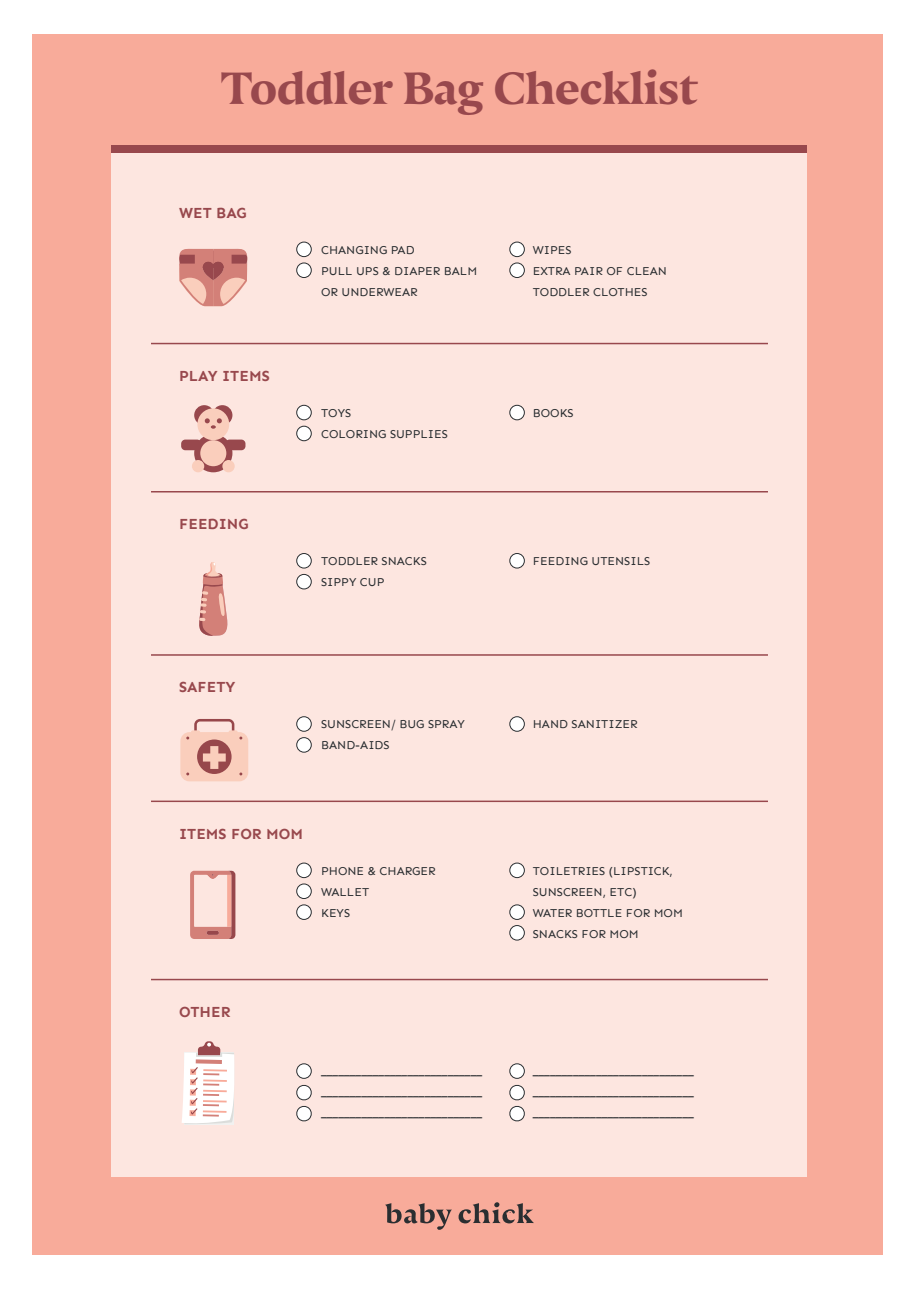
<style>
.page{position:relative;width:919px;height:1289px;background:#fff}
.page>*{position:absolute;margin:0;border:0;box-sizing:border-box;transform-origin:0 0}
.t1{font:700 45px "Nocturno Display Pro";color:#98484d}
.t2{font:700 15px "Sen";color:#98484d}
.t3{font:12px/21px "Sen";color:#2a2e31}
</style>
<div class="page">
<div style="left:33px;top:34px;width:850px;height:1220px;background:#f8ab9a"></div>
<div style="left:111px;top:145px;width:696px;height:1031px;background:#fde6e0"></div>
<svg style="left:385px;top:1203px;width:67px;height:26px"></svg>
<svg style="left:458px;top:1202px;width:76px;height:21px"></svg>
<svg style="left:179px;top:248px;width:68px;height:58px;background:#d8968e"></svg>
<div style="left:111px;top:145px;width:696px;height:8px;background:#98484d"></div>
<hr style="left:151px;top:343px;width:617px;height:1px;background:#98484d">
<div style="left:297px;top:242px;width:14px;height:14px;background:#fff;border-radius:50%"></div>
<div style="left:296px;top:242px;width:15px;height:15px;border:1px solid #2a2e31;border-radius:50%"></div>
<div style="left:297px;top:263px;width:14px;height:14px;background:#fff;border-radius:50%"></div>
<div style="left:296px;top:262px;width:15px;height:16px;border:1px solid #2a2e31;border-radius:50%"></div>
<div style="left:509px;top:242px;width:15px;height:14px;background:#fff;border-radius:50%"></div>
<div style="left:509px;top:242px;width:15px;height:15px;border:1px solid #2a2e31;border-radius:50%"></div>
<div style="left:509px;top:263px;width:15px;height:14px;background:#fff;border-radius:50%"></div>
<div style="left:509px;top:262px;width:15px;height:16px;border:1px solid #2a2e31;border-radius:50%"></div>
<hr style="left:151px;top:491px;width:617px;height:1px;background:#98484d">
<div style="left:297px;top:405px;width:14px;height:15px;background:#fff;border-radius:50%"></div>
<div style="left:296px;top:405px;width:15px;height:15px;border:1px solid #2a2e31;border-radius:50%"></div>
<div style="left:297px;top:426px;width:14px;height:15px;background:#fff;border-radius:50%"></div>
<div style="left:296px;top:426px;width:15px;height:15px;border:1px solid #2a2e31;border-radius:50%"></div>
<div style="left:509px;top:405px;width:15px;height:15px;background:#fff;border-radius:50%"></div>
<div style="left:509px;top:405px;width:15px;height:15px;border:1px solid #2a2e31;border-radius:50%"></div>
<hr style="left:151px;top:654px;width:617px;height:1px;background:#98484d">
<div style="left:297px;top:553px;width:14px;height:15px;background:#fff;border-radius:50%"></div>
<div style="left:296px;top:553px;width:15px;height:15px;border:1px solid #2a2e31;border-radius:50%"></div>
<div style="left:297px;top:574px;width:14px;height:15px;background:#fff;border-radius:50%"></div>
<div style="left:296px;top:574px;width:15px;height:15px;border:1px solid #2a2e31;border-radius:50%"></div>
<div style="left:509px;top:553px;width:15px;height:15px;background:#fff;border-radius:50%"></div>
<div style="left:509px;top:553px;width:15px;height:15px;border:1px solid #2a2e31;border-radius:50%"></div>
<div style="left:297px;top:716px;width:14px;height:15px;background:#fff;border-radius:50%"></div>
<div style="left:296px;top:716px;width:15px;height:15px;border:1px solid #2a2e31;border-radius:50%"></div>
<div style="left:297px;top:737px;width:14px;height:15px;background:#fff;border-radius:50%"></div>
<div style="left:296px;top:737px;width:15px;height:15px;border:1px solid #2a2e31;border-radius:50%"></div>
<div style="left:509px;top:716px;width:15px;height:15px;background:#fff;border-radius:50%"></div>
<div style="left:509px;top:716px;width:15px;height:15px;border:1px solid #2a2e31;border-radius:50%"></div>
<hr style="left:151px;top:800px;width:617px;height:2px;background:#98484d">
<hr style="left:151px;top:978px;width:617px;height:2px;background:#98484d">
<div style="left:297px;top:863px;width:14px;height:14px;background:#fff;border-radius:50%"></div>
<div style="left:296px;top:862px;width:15px;height:16px;border:1px solid #2a2e31;border-radius:50%"></div>
<div style="left:297px;top:884px;width:14px;height:14px;background:#fff;border-radius:50%"></div>
<div style="left:296px;top:883px;width:15px;height:15px;border:1px solid #2a2e31;border-radius:50%"></div>
<div style="left:297px;top:904px;width:14px;height:15px;background:#fff;border-radius:50%"></div>
<div style="left:296px;top:904px;width:15px;height:15px;border:1px solid #2a2e31;border-radius:50%"></div>
<div style="left:509px;top:863px;width:15px;height:14px;background:#fff;border-radius:50%"></div>
<div style="left:509px;top:862px;width:15px;height:16px;border:1px solid #2a2e31;border-radius:50%"></div>
<div style="left:509px;top:904px;width:15px;height:15px;background:#fff;border-radius:50%"></div>
<div style="left:509px;top:904px;width:15px;height:15px;border:1px solid #2a2e31;border-radius:50%"></div>
<div style="left:509px;top:925px;width:15px;height:15px;background:#fff;border-radius:50%"></div>
<div style="left:509px;top:925px;width:15px;height:15px;border:1px solid #2a2e31;border-radius:50%"></div>
<svg style="left:199px;top:562px;width:29px;height:74px"></svg>
<div style="left:225px;top:439px;width:20px;height:11px;background:#98484d;border-radius:4px"></div>
<div style="left:181px;top:439px;width:20px;height:11px;background:#98484d;border-radius:4px"></div>
<div style="left:194px;top:434px;width:38px;height:38px;background:#98484d;border-radius:50%"></div>
<div style="left:194px;top:405px;width:20px;height:20px;background:#98484d;border-radius:50%"></div>
<div style="left:212px;top:405px;width:20px;height:20px;background:#98484d;border-radius:50%"></div>
<div style="left:197px;top:408px;width:32px;height:32px;background:#facebc;border-radius:50%"></div>
<svg style="left:205px;top:418px;width:17px;height:10px"></svg>
<div style="left:200px;top:440px;width:26px;height:26px;background:#facebc;border-radius:50%"></div>
<div style="left:222px;top:460px;width:13px;height:12px;background:#facebc;border-radius:50%"></div>
<div style="left:192px;top:460px;width:12px;height:12px;background:#facebc;border-radius:50%"></div>
<svg style="left:190px;top:870px;width:45px;height:69px"></svg>
<svg style="left:182px;top:1041px;width:52px;height:83px"></svg>
<div style="left:180px;top:732px;width:68px;height:49px;background:#facebc;border-radius:9px"></div>
<div style="left:197px;top:739px;width:34px;height:35px;background:#97474b;border-radius:50%"></div>
<svg style="left:203px;top:746px;width:23px;height:23px"></svg>
<svg style="left:186px;top:719px;width:56px;height:20px"></svg>
<div style="left:297px;top:1063px;width:14px;height:15px;background:#fff;border-radius:50%"></div>
<div style="left:296px;top:1063px;width:15px;height:15px;border:1px solid #2a2e31;border-radius:50%"></div>
<svg style="left:296px;top:1084px;width:16px;height:37px"></svg>
<div style="left:509px;top:1063px;width:15px;height:15px;background:#fff;border-radius:50%"></div>
<div style="left:509px;top:1063px;width:15px;height:15px;border:1px solid #2a2e31;border-radius:50%"></div>
<svg style="left:509px;top:1084px;width:16px;height:37px"></svg>
<h1 class="t1" style="left:221px;top:59px;width:478px">Toddler Bag Checklist</h1>
<p class="t2" style="left:179px;top:203px;width:69px">WET BAG</p>
<p class="t2" style="left:179px;top:367px;width:92px">PLAY ITEMS</p>
<p class="t2" style="left:179px;top:515px;width:71px">FEEDING</p>
<p class="t3" style="left:321px;top:239px;width:158px">CHANGING PAD<br>PULL UPS &amp; DIAPER BALM<br>OR UNDERWEAR</p>
<p class="t3" style="left:532px;top:239px;width:136px">WIPES<br>EXTRA PAIR OF CLEAN<br>TODDLER CLOTHES</p>
<p class="t3" style="left:321px;top:402px;width:128px">TOYS<br>COLORING SUPPLIES</p>
<p class="t3" style="left:532px;top:402px;width:42px">BOOKS</p>
<p class="t3" style="left:321px;top:550px;width:107px">TODDLER SNACKS<br>SIPPY CUP</p>
<p class="t3" style="left:532px;top:550px;width:119px">FEEDING UTENSILS</p>
<p class="t2" style="left:179px;top:678px;width:58px">SAFETY</p>
<p class="t3" style="left:321px;top:713px;width:145px">SUNSCREEN/ BUG SPRAY<br>BAND-AIDS</p>
<p class="t3" style="left:532px;top:713px;width:106px">HAND SANITIZER</p>
<p class="t2" style="left:179px;top:824px;width:125px">ITEMS FOR MOM</p>
<p class="t3" style="left:321px;top:860px;width:116px">PHONE &amp; CHARGER<br>WALLET<br>KEYS</p>
<p class="t3" style="left:532px;top:860px;width:152px">TOILETRIES (LIPSTICK,<br>SUNSCREEN, ETC)<br>WATER BOTTLE FOR MOM<br>SNACKS FOR MOM</p>
<p class="t2" style="left:179px;top:1002px;width:53px">OTHER</p>
<p class="t3" style="left:321px;top:1060px;width:162px;text-align:justify">____________________________ ____________________________ ____________________________</p>
<p class="t3" style="left:532px;top:1060px;width:162px;text-align:justify">____________________________ ____________________________ ____________________________</p>
</div>
